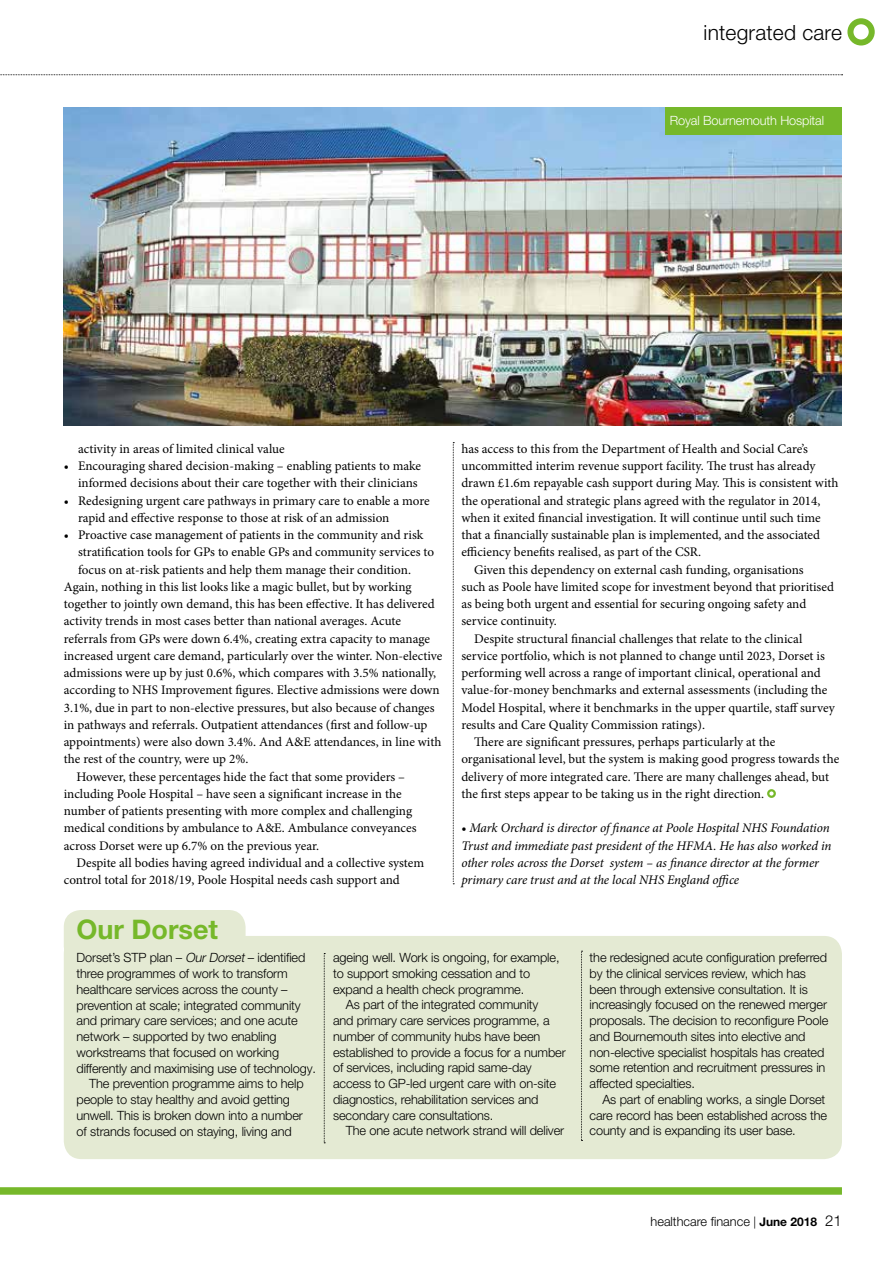
<style>
.page{position:relative;width:893px;height:1263px;background:#fff}
.page>*{position:absolute;margin:0;border:0;box-sizing:border-box;transform-origin:0 0}
.t1{font:700 27px "Helvetica Neue LT Pro";color:#76b82a}
.t2{font:300 21px "Helvetica Neue LT Pro";letter-spacing:.01em;color:#000}
.t3{font:13.2px/17.2px "Minion Pro";color:#000;text-align:right}
.t4{font:italic 13.2px/17.2px "Minion Pro";letter-spacing:-.01em;color:#000}
.t5{font:300 12.75px/15.8px "Helvetica Neue LT Pro";letter-spacing:-.01em;color:#000}
.t6{font:300 12.75px "Helvetica Neue LT Pro";letter-spacing:-.01em;color:#fff}
.s1{font-style:normal}
.s2{font-style:italic}
.s3{font-size:12px}
.s4{font-weight:700;font-size:12px}
.s5{font-size:15px}
</style>
<div class="page">
<div style="left:0;top:1187px;width:842px;height:8px;background:#76b82a"></div>
<svg style="left:0;top:74px;width:843px;height:1px"></svg>
<div style="left:847px;top:18px;width:28px;height:28px;border:6px solid #76b82a;border-radius:50%"></div>
<div style="left:64px;top:936px;width:778px;height:223px;background:#e4ead3;border-radius:18px"></div>
<div style="left:64px;top:910px;width:182px;height:53px;background:#e4ead3;border-radius:17px"></div>
<svg style="left:324px;top:953px;width:1px;height:190px"></svg>
<svg style="left:581px;top:951px;width:1px;height:190px"></svg>
<img style="left:64px;top:108px;width:778px;height:318px">
<div style="left:767px;top:789px;width:9px;height:9px;border:2px solid #76b82a;border-radius:50%"></div>
<div style="left:665px;top:108px;width:177px;height:27px;background:#76b82a"></div>
<svg style="left:453px;top:442px;width:1px;height:442px"></svg>
<h2 class="t2" style="left:704px;top:19px;width:140px">integrated care</h2>
<p class="t6" style="left:670px;top:113px;width:156px">Royal Bournemouth Hospital</p>
<p class="t3" style="left:78px;top:440px;width:208px">activity in areas of limited clinical value</p>
<p class="t3" style="left:64px;top:457px;width:359px">• Encouraging shared decision-making – enabling patients to make informed decisions about their care together with their clinicians</p>
<p class="t3" style="left:78px;top:492px;width:353px;text-align:left;text-indent:-14px">• Redesigning urgent care pathways in primary care to enable a more rapid and effective response to those at risk of an admission</p>
<p class="t3" style="left:64px;top:526px;width:361px">• Proactive case management of patients in the community and risk</p>
<p class="t3" style="left:78px;top:544px;width:358px">stratification tools for GPs to enable GPs and community services to</p>
<p class="t3" style="left:78px;top:561px;width:334px">focus on at-risk patients and help them manage their condition.</p>
<p class="t3" style="left:64px;top:578px;width:349px">Again, nothing in this list looks like a magic bullet, but by working</p>
<p class="t3" style="left:64px;top:595px;width:373px">together to jointly own demand, this has been effective. It has delivered</p>
<p class="t3" style="left:64px;top:612px;width:339px">activity trends in most cases better than national averages. Acute</p>
<p class="t3" style="left:64px;top:630px;width:368px">referrals from GPs were down 6.4%, creating extra capacity to manage</p>
<p class="t3" style="left:64px;top:647px;width:380px">increased urgent care demand, particularly over the winter. Non-elective</p>
<p class="t3" style="left:64px;top:664px;width:374px">admissions were up by just 0.6%, which compares with 3.5% nationally,</p>
<p class="t3" style="left:64px;top:681px;width:377px">according to NHS Improvement figures. Elective admissions were down</p>
<p class="t3" style="left:64px;top:699px;width:372px">3.1%, due in part to non-elective pressures, but also because of changes</p>
<p class="t3" style="left:64px;top:716px;width:365px">in pathways and referrals. Outpatient attendances (first and follow-up</p>
<p class="t3" style="left:64px;top:733px;width:379px">appointments) were also down 3.4%. And A&amp;E attendances, in line with</p>
<p class="t3" style="left:64px;top:750px;width:186px">the rest of the country, were up 2%.</p>
<p class="t3" style="left:77px;top:768px;width:330px">However, these percentages hide the fact that some providers –</p>
<p class="t3" style="left:64px;top:785px;width:339px">including Poole Hospital – have seen a significant increase in the</p>
<p class="t3" style="left:64px;top:802px;width:350px">number of patients presenting with more complex and challenging</p>
<p class="t3" style="left:64px;top:819px;width:354px">medical conditions by ambulance to A&amp;E. Ambulance conveyances</p>
<p class="t3" style="left:64px;top:837px;width:257px">across Dorset were up 6.7% on the previous year.</p>
<p class="t3" style="left:77px;top:854px;width:349px">Despite all bodies having agreed individual and a collective system</p>
<p class="t3" style="left:64px;top:871px;width:338px">control total for 2018/19, Poole Hospital needs cash support and</p>
<h1 class="t1" style="left:77px;top:913px;width:143px">Our Dorset</h1>
<p class="t3" style="left:461px;top:440px;width:348px">has access to this from the Department of Health and Social Care’s</p>
<p class="t3" style="left:461px;top:457px;width:356px">uncommitted interim revenue support facility. The trust has already</p>
<p class="t3" style="left:461px;top:475px;width:379px">drawn £1.6m repayable cash support during May. This is consistent with</p>
<p class="t3" style="left:461px;top:492px;width:361px">the operational and strategic plans agreed with the regulator in 2014,</p>
<p class="t3" style="left:461px;top:509px;width:361px">when it exited financial investigation. It will continue until such time</p>
<p class="t3" style="left:461px;top:526px;width:360px">that a financially sustainable plan is implemented, and the associated</p>
<p class="t3" style="left:461px;top:544px;width:241px">efficiency benefits realised, as part of the CSR.</p>
<p class="t3" style="left:474px;top:561px;width:331px">Given this dependency on external cash funding, organisations</p>
<p class="t3" style="left:461px;top:578px;width:374px">such as Poole have limited scope for investment beyond that prioritised</p>
<p class="t3" style="left:461px;top:595px;width:346px">as being both urgent and essential for securing ongoing safety and</p>
<p class="t3" style="left:461px;top:612px;width:97px">service continuity.</p>
<p class="t3" style="left:474px;top:630px;width:330px">Despite structural financial challenges that relate to the clinical</p>
<p class="t3" style="left:461px;top:647px;width:365px">service portfolio, which is not planned to change until 2023, Dorset is</p>
<p class="t3" style="left:461px;top:664px;width:361px">performing well across a range of important clinical, operational and</p>
<p class="t3" style="left:461px;top:681px;width:368px">value-for-money benchmarks and external assessments (including the</p>
<p class="t3" style="left:461px;top:699px;width:375px">Model Hospital, where it benchmarks in the upper quartile, staff survey</p>
<p class="t3" style="left:461px;top:716px;width:245px">results and Care Quality Commission ratings).</p>
<p class="t3" style="left:474px;top:733px;width:303px">There are significant pressures, perhaps particularly at the</p>
<p class="t3" style="left:461px;top:750px;width:379px">organisational level, but the system is making good progress towards the</p>
<p class="t3" style="left:461px;top:768px;width:369px">delivery of more integrated care. There are many challenges ahead, but</p>
<p class="t3" style="left:461px;top:785px;width:304px">the first steps appear to be taking us in the right direction.</p>
<p class="t4" style="left:461px;top:819px;width:372px"><span class="s1">•</span> Mark Orchard is director of finance at Poole Hospital NHS Foundation Trust and immediate past president of the HFMA. He has also worked in other roles across the Dorset system – as finance director at the former primary care trust and at the local NHS England office</p>
<p class="t5" style="left:77px;top:949px;width:230px">Dorset’s STP plan – <span class="s2">OurDorset</span>– identified</p>
<p class="t5" style="left:77px;top:965px;width:213px">three programmes of work to transform</p>
<p class="t5" style="left:77px;top:981px;width:213px">healthcare services across the county –</p>
<p class="t5" style="left:77px;top:997px;width:226px">prevention at scale; integrated community</p>
<p class="t5" style="left:77px;top:1012px;width:223px">and primary care services; and one acute</p>
<p class="t5" style="left:77px;top:1028px;width:201px">network – supported by two enabling</p>
<p class="t5" style="left:77px;top:1044px;width:204px">workstreams that focused on working</p>
<p class="t5" style="left:77px;top:1060px;width:241px">differently and maximising use of technology.</p>
<p class="t5" style="left:89px;top:1075px;width:216px">The prevention programme aims to help</p>
<p class="t5" style="left:77px;top:1091px;width:215px">people to stay healthy and avoid getting</p>
<p class="t5" style="left:77px;top:1107px;width:228px">unwell. This is broken down into a number</p>
<p class="t5" style="left:77px;top:1123px;width:217px">of strands focused on staying, living and</p>
<p class="t5" style="left:333px;top:949px;width:228px">ageing well. Work is ongoing, for example,</p>
<p class="t5" style="left:333px;top:965px;width:199px">to support smoking cessation and to</p>
<p class="t5" style="left:333px;top:981px;width:193px">expand a health check programme.</p>
<p class="t5" style="left:346px;top:997px;width:194px">As part of the integrated community</p>
<p class="t5" style="left:333px;top:1012px;width:218px">and primary care services programme, a</p>
<p class="t5" style="left:333px;top:1028px;width:209px">number of community hubs have been</p>
<p class="t5" style="left:333px;top:1044px;width:234px">established to provide a focus for a number</p>
<p class="t5" style="left:333px;top:1060px;width:200px">of services, including rapid same-day</p>
<p class="t5" style="left:333px;top:1075px;width:225px">access to GP-led urgent care with on-site</p>
<p class="t5" style="left:333px;top:1091px;width:207px">diagnostics, rehabilitation services and</p>
<p class="t5" style="left:333px;top:1107px;width:162px">secondary care consultations.</p>
<p class="t5" style="left:346px;top:1123px;width:220px">The one acute network strand will deliver</p>
<p class="t5" style="left:590px;top:949px;width:240px">the redesigned acute configuration preferred by the clinical services review, which has been through extensive consultation. It is increasingly focused on the renewed merger proposals. The decision to reconfigure Poole and Bournemouth sites into elective and non-elective specialist hospitals has created some retention and recruitment pressures in affected specialties.</p>
<p class="t5" style="left:590px;top:1091px;width:239px;text-indent:13px">As part of enabling works, a single Dorset care record has been established across the county and is expanding its user base.</p>
<p class="t5" style="left:650px;top:1213px;width:193px">healthcare finance <span class="s3">|</span> <span class="s4">June 2018</span> <span class="s5">21</span></p>
</div>
